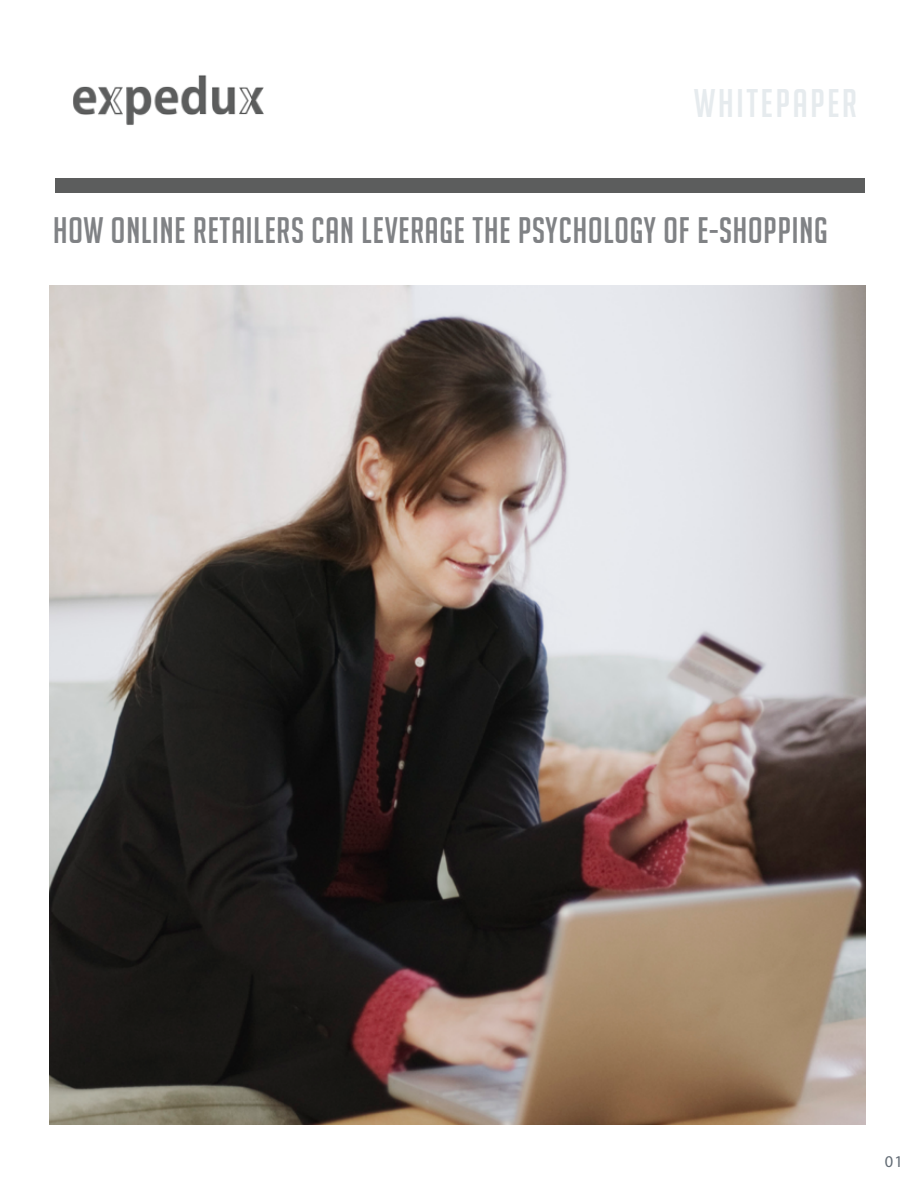
<style>
.page{position:relative;width:918px;height:1188px;background:#fff}
.page>*{position:absolute;margin:0;border:0;box-sizing:border-box;transform-origin:0 0}
.t1{font:39px "Big Noodle Titling";letter-spacing:.07em;color:#e6ebee}
.t2{font:36px "Big Noodle Titling";letter-spacing:.025em;color:#808285}
.t3{font:16.5px "Myriad Pro";color:#636c75}
</style>
<div class="page">
<img style="left:73px;top:75px;width:191px;height:50px">
<div style="left:56px;top:179px;width:810px;height:14px;background:#5c5d5d"></div>
<img style="left:49px;top:285px;width:816px;height:840px">
<p class="t1" style="left:694px;top:82px;width:165px">WHITEPAPER</p>
<p class="t2" style="left:53px;top:211px;width:776px">HOW ONLINE RETAILERS CAN LEVERAGE THE PSYCHOLOGY OF E-SHOPPING</p>
<p class="t3" style="left:885px;top:1151px;width:20px">01</p>
</div>
